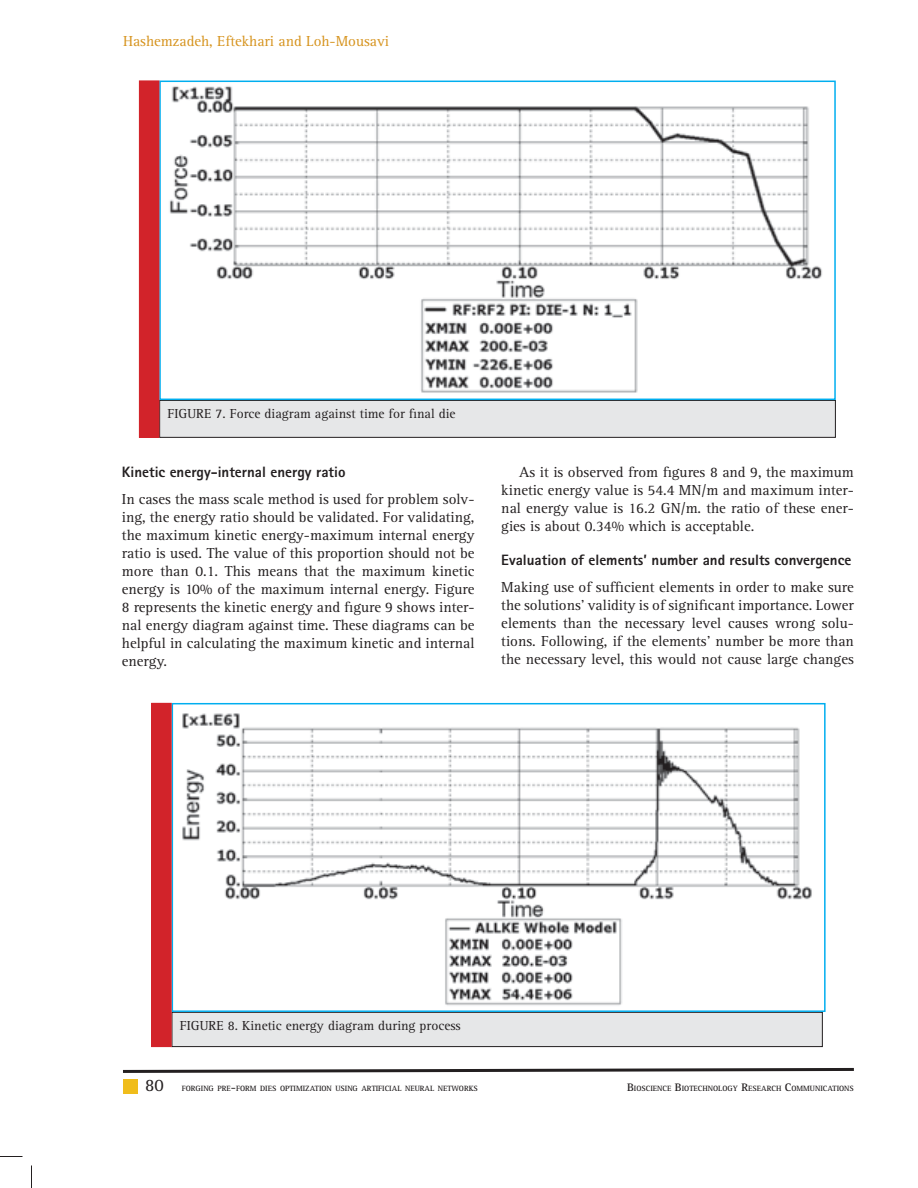
<style>
.page{position:relative;width:918px;height:1188px;background:#fff}
.page>*{position:absolute;margin:0;border:0;box-sizing:border-box;transform-origin:0 0}
.t1{font:18px "Rotis Serif Std";color:#231f20}
.t2{font:15px/18px "Rotis Serif Std";color:#231f20;text-align:justify}
.t3{font:800 15px "Rotis Sans Serif Std";color:#231f20}
.t4{font:15px "Rotis Serif Std";color:#d6931d}
.t5{font:13.5px "Rotis Serif Std";color:#231f20}
.t6{font:700 7.8px "Rotis Serif Std";color:#231f20}
.s1{font-size:11.25px}
</style>
<div class="page">
<div style="left:123px;top:1079px;width:15px;height:15px;background:#f0bd1b"></div>
<svg style="left:123px;top:1067px;width:731px;height:6px"></svg>
<div style="left:160px;top:400px;width:675px;height:37px;background:#e6e7e8"></div>
<div style="left:159px;top:400px;width:677px;height:38px;border:1px solid #231f20"></div>
<img style="left:169px;top:86px;width:653px;height:307px">
<div style="left:159px;top:81px;width:677px;height:319px;border:2px solid #00aeef"></div>
<div style="left:139px;top:81px;width:20px;height:356px;background:#d2232a"></div>
<div style="left:172px;top:1012px;width:650px;height:35px;background:#e6e7e8"></div>
<div style="left:172px;top:1012px;width:651px;height:35px;border:1px solid #231f20"></div>
<img style="left:182px;top:713px;width:630px;height:293px">
<div style="left:172px;top:703px;width:654px;height:309px;border:2px solid #00aeef"></div>
<div style="left:152px;top:703px;width:19px;height:344px;background:#d2232a"></div>
<div style="left:151px;top:703px;width:21px;height:344px;border:1px solid #d2232a"></div>
<svg style="left:0;top:1156px;width:22px;height:1px"></svg>
<svg style="left:31px;top:1166px;width:1px;height:22px"></svg>
<p class="t4" style="left:123px;top:35px;width:268px">Hashemzadeh, Eftekhari and Loh-Mousavi</p>
<p class="t5" style="left:168px;top:408px;width:290px">FIGURE 7. Force diagram against time for final die</p>
<p class="t3" style="left:122px;top:466px;width:225px">Kinetic energy-internal energy ratio</p>
<p class="t2" style="left:122px;top:491px;width:354px">In cases the mass scale method is used for problem solv&shy;ing, the energy ratio should be validated. For validating, the maximum kinetic energy-maximum internal energy ratio is used. The value of this proportion should not be more than 0.1. This means that the maximum kinetic energy is 10% of the maximum internal energy. Figure 8 represents the kinetic energy and figure 9 shows inter&shy;nal energy diagram against time. These diagrams can be helpful in calculating the maximum kinetic and internal energy.</p>
<p class="t2" style="left:501px;top:464px;width:354px;text-indent:18px">As it is observed from figures 8 and 9, the maximum kinetic energy value is 54.4 MN/m and maximum inter&shy;nal energy value is 16.2 GN/m. the ratio of these ener&shy;gies is about 0.34% which is acceptable.</p>
<p class="t3" style="left:501px;top:555px;width:351px">Evaluation of elements’ number and results convergence</p>
<p class="t2" style="left:501px;top:580px;width:354px">Making use of sufficient elements in order to make sure the solutions’ validity is of significant importance. Lower elements than the necessary level causes wrong solu&shy;tions. Following, if the elements’ number be more than the necessary level, this would not cause large changes</p>
<p class="t5" style="left:180px;top:1019px;width:283px">FIGURE 8. Kinetic energy diagram during process</p>
<p class="t1" style="left:145px;top:1078px;width:20px">80</p>
<p class="t6" style="left:182px;top:1085px;width:298px">FORGING PRE<span class="s1">-</span>FORM DIES OPTIMIZATION USING ARTIFICIAL NEURAL NETWORKS</p>
<p class="t6" style="left:627px;top:1085px;width:228px"><span class="s1">B</span>IOSCIENCE <span class="s1">B</span>IOTECHNOLOGY <span class="s1">R</span>ESEARCH <span class="s1">C</span>OMMUNICATIONS</p>
</div>
